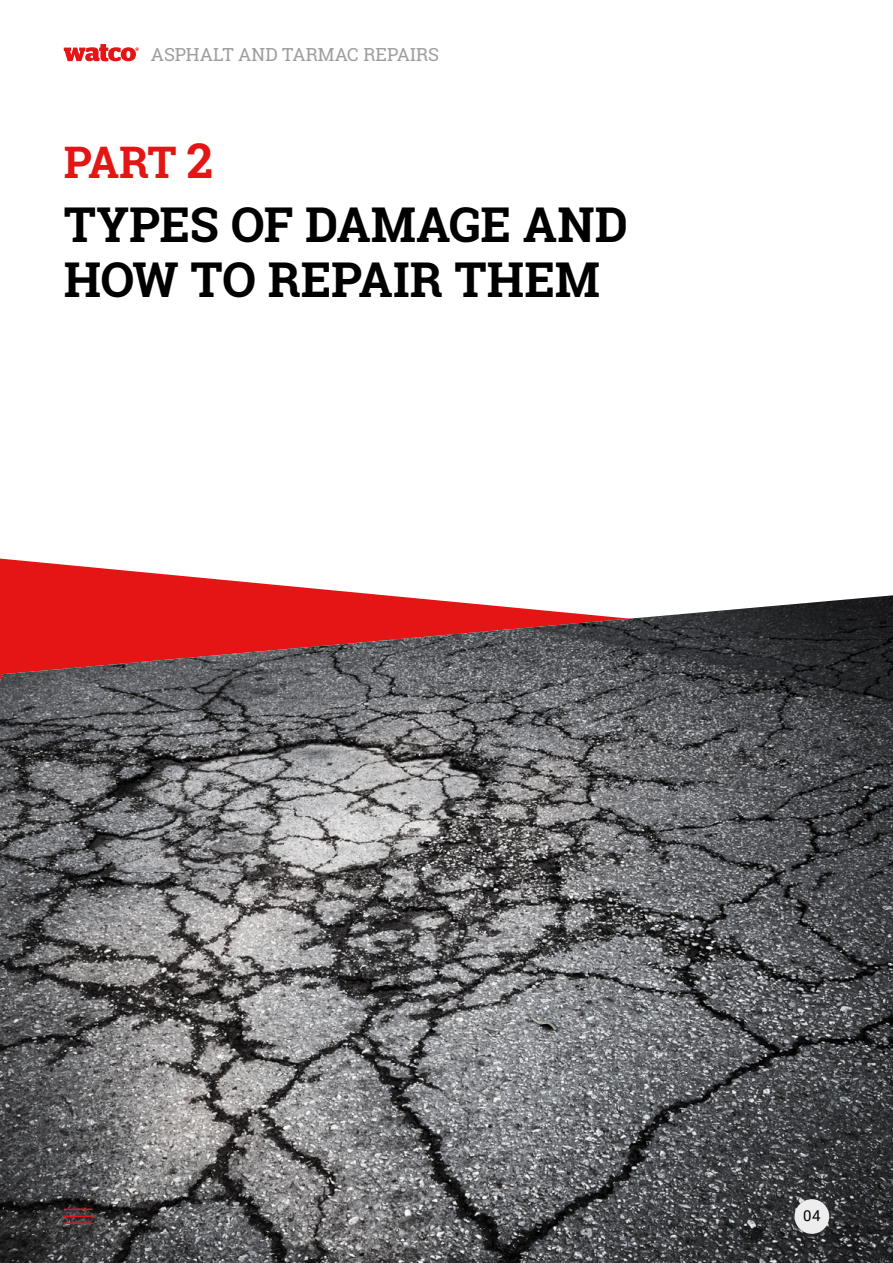
<style>
.page{position:relative;width:893px;height:1263px;background:#fff}
.page>*{position:absolute;margin:0;border:0;box-sizing:border-box;transform-origin:0 0}
.t1{font:700 48px/55.5px "Roboto Slab";letter-spacing:-.005em;color:#000}
.t2{font:700 43.5px "Roboto Slab";color:#e41515}
.t3{font:18px "Roboto Slab";letter-spacing:.005em;color:#9d9d9c}
.t4{font:15px "Roboto";color:#000}
.s1{font-size:48px}
</style>
<div class="page">
<svg style="left:64px;top:44px;width:75px;height:17px"></svg>
<svg style="left:0;top:559px;width:381px;height:36px"></svg>
<img style="left:0;top:595px;width:893px;height:668px">
<div style="left:794px;top:1199px;width:35px;height:35px;background:#ededed;border-radius:50%"></div>
<hr style="left:64px;top:1222px;width:28px;height:2px;background:#e41515">
<hr style="left:64px;top:1215px;width:28px;height:2px;background:#e41515">
<hr style="left:64px;top:1208px;width:28px;height:2px;background:#e41515">
<p class="t3" style="left:151px;top:43px;width:290px">ASPHALT AND TARMAC REPAIRS</p>
<p class="t2" style="left:64px;top:132px;width:151px">PART <span class="s1">2</span></p>
<p class="t1" style="left:64px;top:196px;width:565px">TYPES OF DAMAGE AND<br>HOW TO REPAIR THEM</p>
<p class="t4" style="left:803px;top:1205px;width:19px">04</p>
</div>
